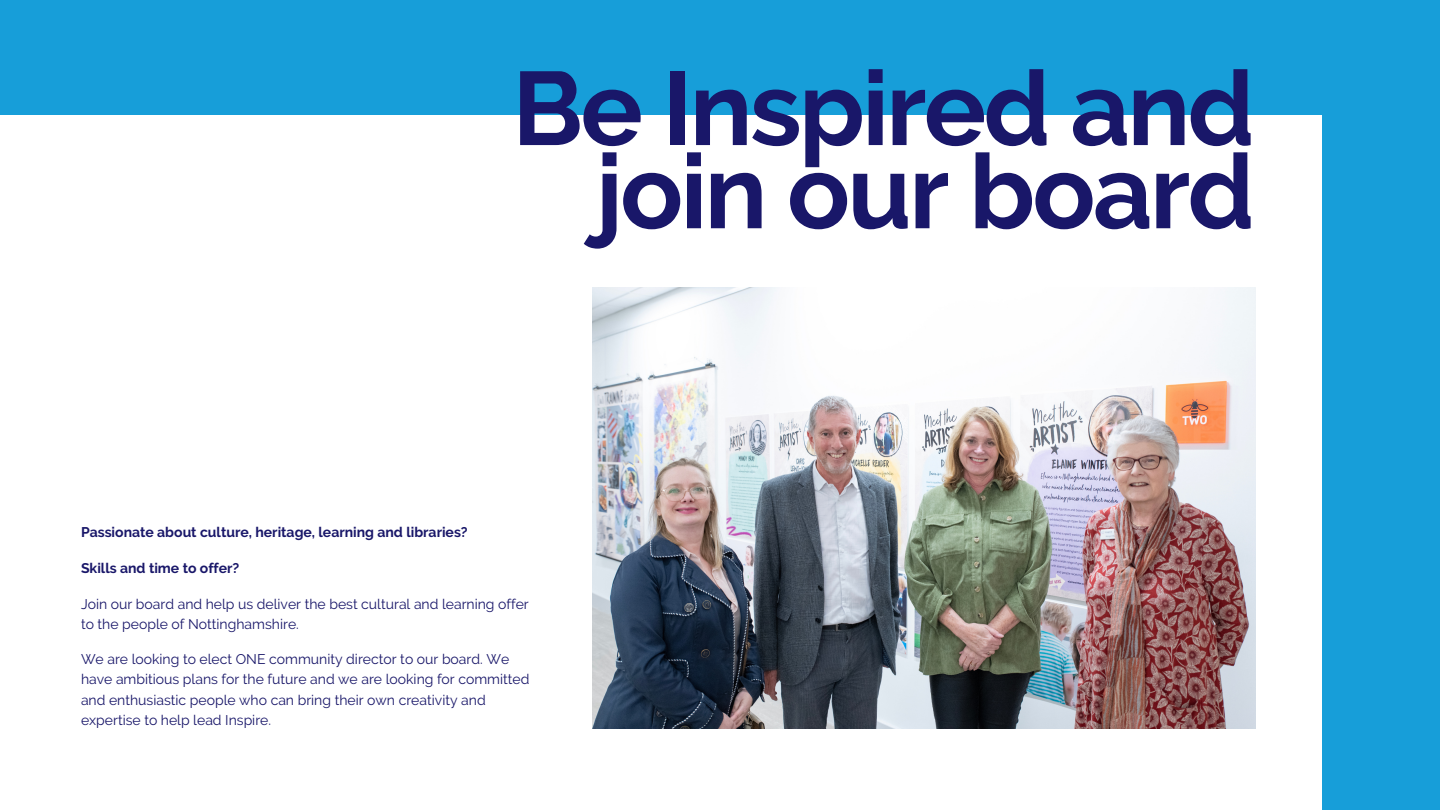
<style>
.page{position:relative;width:1440px;height:810px;background:#179ed9}
.page>*{position:absolute;margin:0;border:0;box-sizing:border-box;transform-origin:0 0}
.t1{font:700 104px/83.2px "Raleway";letter-spacing:-.025em;color:#191769;text-align:right}
.t2{font:14px/20.2px "Raleway";color:#191769}
.t3{font:700 14px "Raleway";color:#191769}
</style>
<div class="page">
<div style="left:0;top:115px;width:1322px;height:695px;background:#fff"></div>
<img style="left:593px;top:288px;width:662px;height:441px">
<h2 class="t1" style="left:512px;top:67px;width:744px">Be Inspired and join our board</h2>
<h2 class="t3" style="left:81px;top:524px;width:388px">Passionate about culture, heritage, learning and libraries?</h2>
<p class="t3" style="left:81px;top:559px;width:160px">Skills and time to offer?</p>
<p class="t2" style="left:81px;top:594px;width:449px">Join our board and help us deliver the best cultural and learning offer to the people of Nottinghamshire.</p>
<p class="t2" style="left:81px;top:649px;width:450px">We are looking to elect ONE community director to our board. We have ambitious plans for the future and we are looking for committed and enthusiastic people who can bring their own creativity and expertise to help lead Inspire.</p>
</div>
